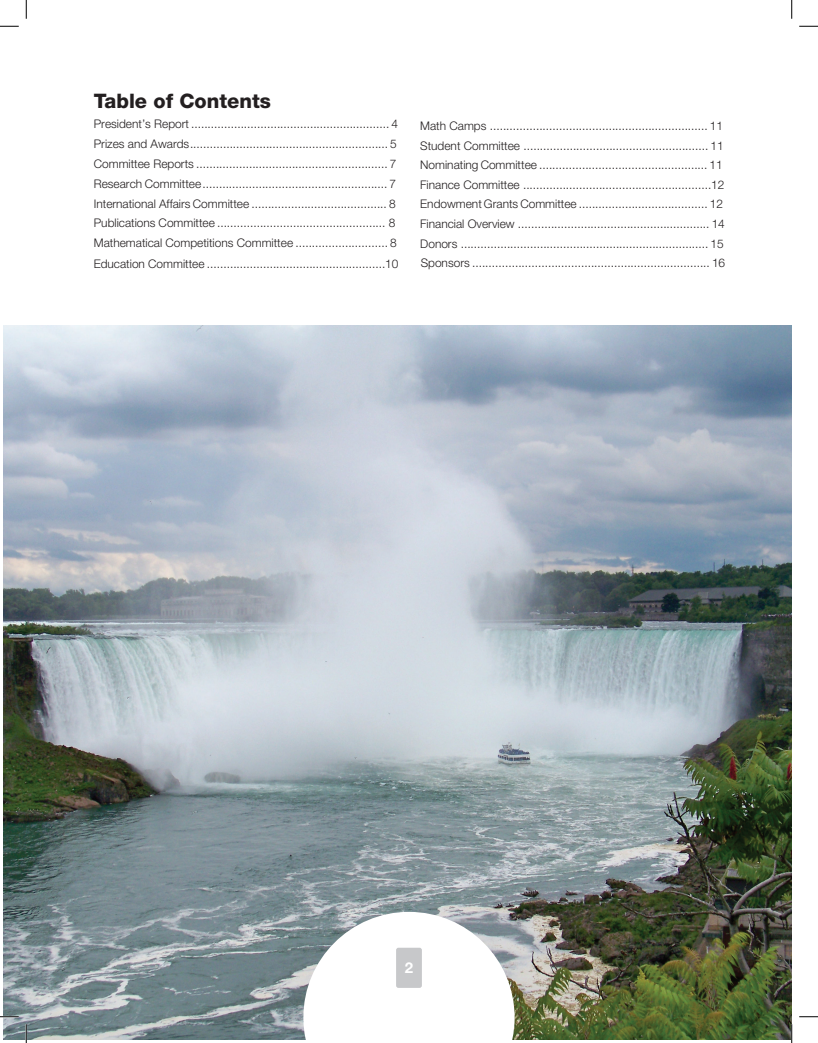
<style>
.page{position:relative;width:818px;height:1043px;background:#fff}
.page>*{position:absolute;margin:0;border:0;box-sizing:border-box;transform-origin:0 0}
.t1{font:800 20px "Helvetica Neue LT Std";color:#231f20}
.t2{font:700 15px "Helvetica Neue LT Std";color:#fff}
.t3{font:300 11.88px/19.9px "Helvetica Neue LT Std";color:#231f20}
</style>
<div class="page">
<img style="left:4px;top:325px;width:787px;height:714px">
<svg style="left:303px;top:911px;width:211px;height:128px"></svg>
<div style="left:396px;top:947px;width:26px;height:40px;background:#c7c8ca;border-radius:2px"></div>
<svg style="left:0;top:25px;width:19px;height:2px"></svg>
<svg style="left:799px;top:25px;width:19px;height:2px"></svg>
<svg style="left:0;top:1015px;width:19px;height:2px"></svg>
<svg style="left:799px;top:1016px;width:19px;height:1px"></svg>
<svg style="left:25px;top:0;width:2px;height:19px"></svg>
<svg style="left:25px;top:1024px;width:2px;height:18px"></svg>
<svg style="left:791px;top:0;width:1px;height:19px"></svg>
<svg style="left:790px;top:1024px;width:2px;height:18px"></svg>
<h1 class="t1" style="left:94px;top:89px;width:179px">Table of Contents</h1>
<p class="t3" style="left:94px;top:113px;width:306px">President’s Report ............................................................ 4<br>Prizes and Awards ............................................................ 5<br>Committee Reports .......................................................... 7<br>Research Committee ........................................................ 7<br>International Affairs Committee ......................................... 8<br>Publications Committee ................................................... 8<br>Mathematical Competitions Committee ............................ 8</p>
<p class="t3" style="left:420px;top:115px;width:306px">Math Camps .................................................................. 11<br>Student Committee ........................................................ 11<br>Nominating Committee ................................................... 11<br>Finance Committee .........................................................12<br>Endowment Grants Committee ....................................... 12<br>Financial Overview .......................................................... 14<br>Donors ........................................................................... 15</p>
<p class="t3" style="left:94px;top:254px;width:306px">Education Committee ......................................................10</p>
<p class="t3" style="left:420px;top:253px;width:306px">Sponsors ........................................................................ 16</p>
<p class="t2" style="left:405px;top:958px;width:10px">2</p>
</div>
